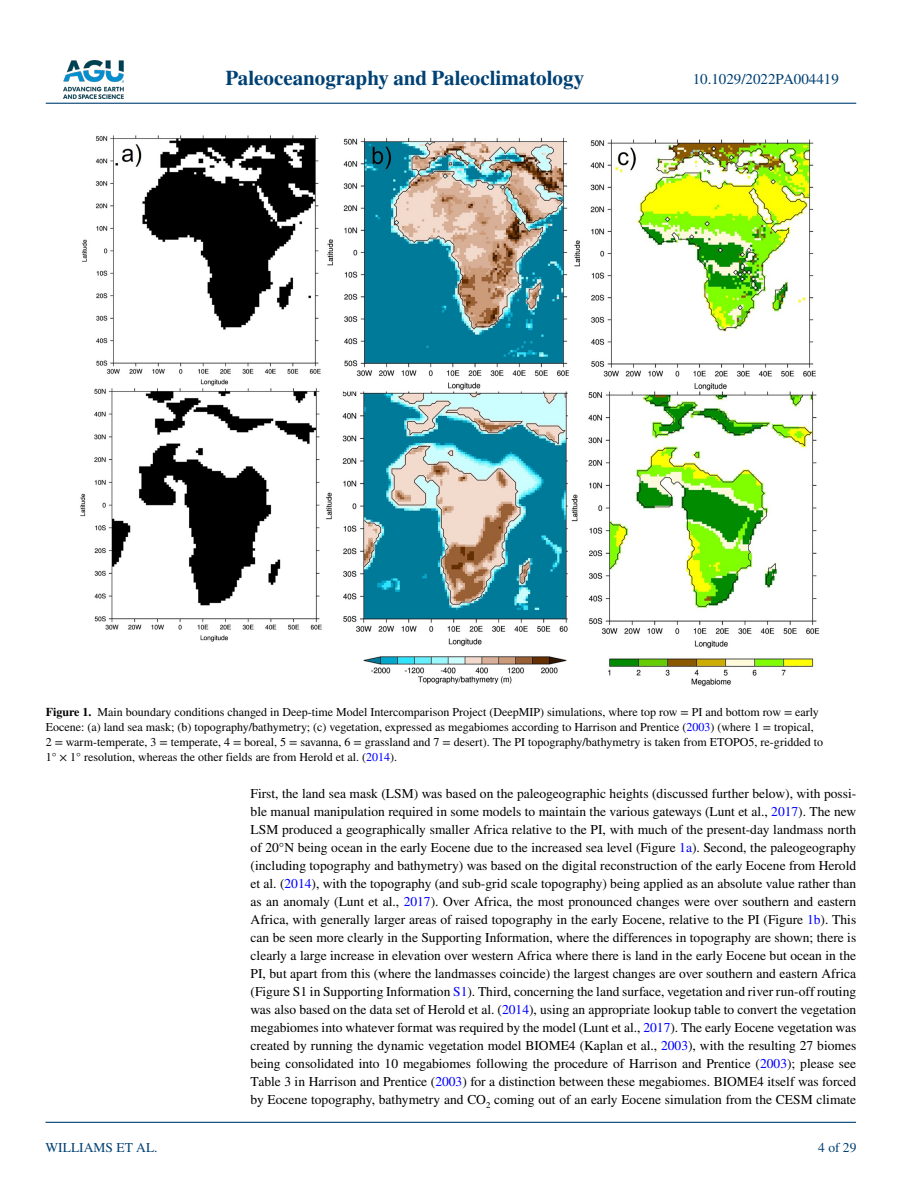
<style>
.page{position:relative;width:902px;height:1183px;background:#fff}
.page>*{position:absolute;margin:0;border:0;box-sizing:border-box;transform-origin:0 0}
.t1{font:700 21px "STIX";color:#004174}
.t2{font:15px "STIX";color:#004174}
.t3{font:13.5px/18px "STIX";color:#000;text-align:justify}
.t4{font:13.5px "STIX";color:#004174}
.t5{font:12px/15px "STIX";color:#000}
.s1{font-weight:700}
.s2{color:#00f}
</style>
<div class="page">
<img style="left:63px;top:60px;width:60px;height:39px">
<hr style="left:46px;top:103px;width:810px;height:1px;background:#004174">
<hr style="left:45px;top:1121px;width:810px;height:1px;background:#004174">
<img style="left:80px;top:135px;width:740px;height:551px">
<h1 class="t1" style="left:225px;top:66px;width:360px">Paleoceanography and Paleoclimatology</h1>
<p class="t2" style="left:692px;top:69px;width:148px">10.1029/2022PA004419</p>
<p class="t5" style="left:46px;top:704px;width:778px"><span class="s1">Figure 1.</span> Main boundary conditions changed in Deep-time Model Intercomparison Project (DeepMIP) simulations, where top row = PI and bottom row = early Eocene: (a) land sea mask; (b) topography/bathymetry; (c) vegetation, expressed as megabiomes according to Harrison and Prentice (<span class="s2">2003</span>) (where 1 = tropical,<br>2 = warm-temperate, 3 = temperate, 4 = boreal, 5 = savanna, 6 = grassland and 7 = desert). The PI topography/bathymetry is taken from ETOPO5, re-gridded to 1° × 1° resolution, whereas the other fields are from Herold et al. (<span class="s2">2014</span>).</p>
<p class="t4" style="left:45px;top:1138px;width:114px">WILLIAMS ET AL.</p>
<p class="t3" style="left:250px;top:784px;width:607px">First, the land sea mask (LSM) was based on the paleogeographic heights (discussed further below), with possi&shy;ble manual manipulation required in some models to maintain the various gateways (Lunt et al., <span class="s2">2017</span>). The new LSM produced a geographically smaller Africa relative to the PI, with much of the present-day landmass north of 20°N being ocean in the early Eocene due to the increased sea level (Figure <span class="s2">1a</span>). Second, the paleogeography (including topography and bathymetry) was based on the digital reconstruction of the early Eocene from Herold et al. (<span class="s2">2014</span>), with the topography (and sub-grid scale topography) being applied as an absolute value rather than as an anomaly (Lunt et al., <span class="s2">2017</span>). Over Africa, the most pronounced changes were over southern and eastern Africa, with generally larger areas of raised topography in the early Eocene, relative to the PI (Figure <span class="s2">1b</span>). This can be seen more clearly in the Supporting Information, where the differences in topography are shown; there is clearly a large increase in elevation over western Africa where there is land in the early Eocene but ocean in the PI, but apart from this (where the landmasses coincide) the largest changes are over southern and eastern Africa (Figure S1 in Supporting Information <span class="s2">S1</span>). Third, concerning the land surface, vegetation and river run-off routing was also based on the data set of Herold et al. (<span class="s2">2014</span>), using an appropriate lookup table to convert the vegetation megabiomes into whatever format was required by the model (Lunt et al., <span class="s2">2017</span>). The early Eocene vegetation was created by running the dynamic vegetation model BIOME4 (Kaplan et al., <span class="s2">2003</span>), with the resulting 27 biomes being consolidated into 10 megabiomes following the procedure of Harrison and Prentice (<span class="s2">2003</span>); please see Table 3 in Harrison and Prentice (<span class="s2">2003</span>) for a distinction between these megabiomes. BIOME4 itself was forced by Eocene topography, bathymetry and CO<sub>2</sub> coming out of an early Eocene simulation from the CESM climate</p>
<p class="t4" style="left:818px;top:1138px;width:40px">4 of 29</p>
</div>
